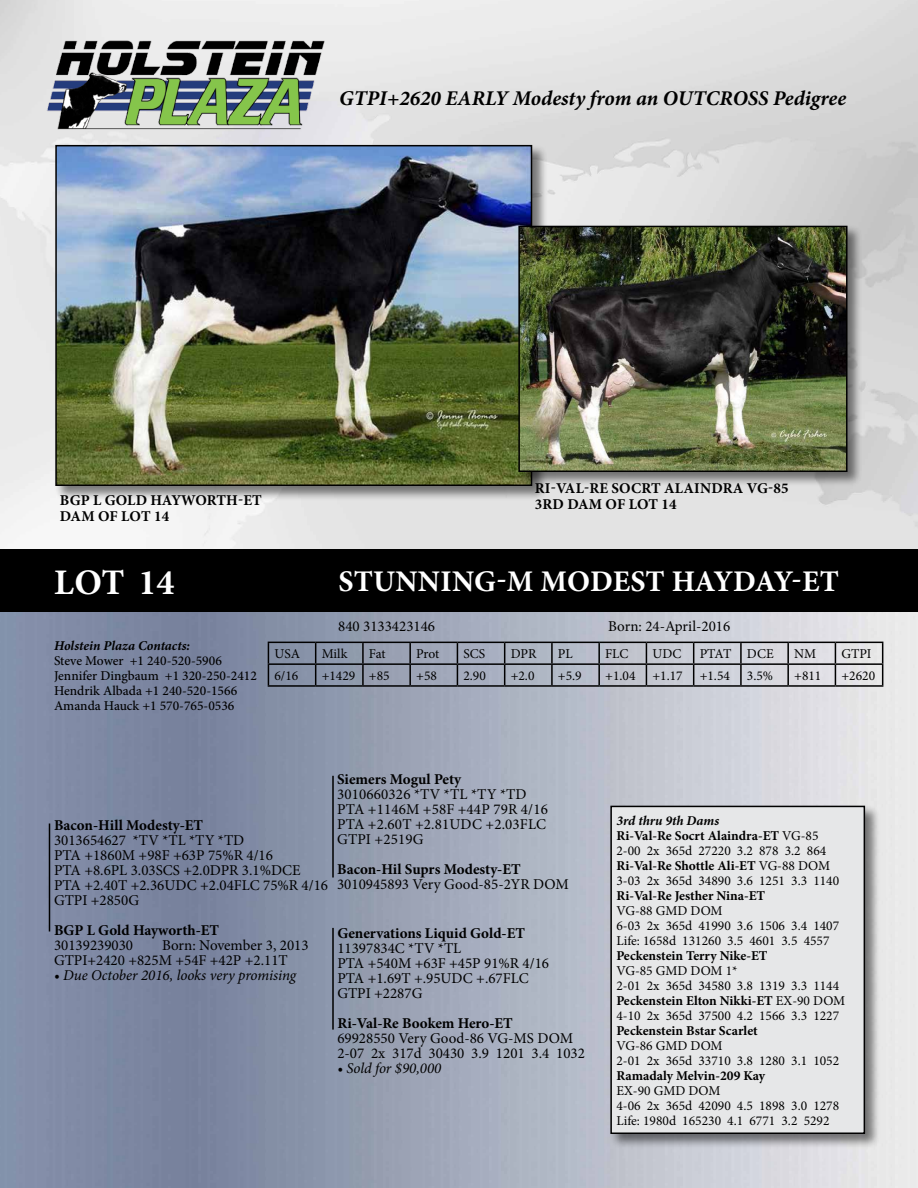
<style>
.page{position:relative;width:918px;height:1188px;background:#fff}
.page>*{position:absolute;margin:0;border:0;box-sizing:border-box;transform-origin:0 0}
.t1{font:700 36px "Minion Pro";color:#fff}
.t2{font:700 30px "Minion Pro";color:#fff}
.t3{font:italic 700 21px "Minion Pro";color:#000}
.t4{font:15px/15px "Minion Pro";color:#000}
.t5{font:700 15px/16.5px "Minion Pro";color:#000}
.t6{font:italic 15px "Minion Pro";letter-spacing:-.005em;color:#000}
.t7{font:13.5px/15px "Minion Pro";color:#000}
.t8{font:500 13.5px/15px "Minion Pro";color:#000}
.t9{font:700 13.5px "Minion Pro";color:#000}
.t10{font:italic 700 13.5px "Minion Pro";color:#000}
.s1{font-weight:700;font-style:italic}
.s2{font-weight:700}
</style>
<div class="page">
<img style="left:0;top:0;width:918px;height:1188px">
<div style="left:0;top:549px;width:918px;height:63px;background:#000"></div>
<img style="left:42px;top:35px;width:290px;height:102px">
<div style="left:54px;top:144px;width:494px;height:357px;background:#000;opacity:.5"></div>
<img style="left:58px;top:148px;width:471px;height:335px">
<div style="left:55px;top:145px;width:477px;height:341px;border:2px solid #000"></div>
<div style="left:517px;top:225px;width:346px;height:262px;background:#000;opacity:.5"></div>
<img style="left:521px;top:229px;width:324px;height:240px">
<div style="left:518px;top:226px;width:330px;height:246px;border:2px solid #000"></div>
<hr style="left:49px;top:824px;width:1px;height:108px;background:#000">
<hr style="left:332px;top:776px;width:2px;height:102px;background:#000">
<hr style="left:332px;top:928px;width:2px;height:102px;background:#000">
<div style="left:609px;top:805px;width:271px;height:344px;background:#000;opacity:.5"></div>
<div style="left:611px;top:806px;width:253px;height:327px;background:#e6e7e8"></div>
<div style="left:610px;top:806px;width:255px;height:328px;border:2px solid #000"></div>
<hr style="left:268px;top:642px;width:48px;height:1px;background:#000">
<hr style="left:316px;top:642px;width:47px;height:1px;background:#000">
<hr style="left:363px;top:642px;width:47px;height:1px;background:#000">
<hr style="left:362px;top:643px;width:2px;height:20px;background:#000">
<hr style="left:410px;top:642px;width:47px;height:1px;background:#000">
<hr style="left:409px;top:643px;width:2px;height:20px;background:#000">
<hr style="left:457px;top:642px;width:48px;height:1px;background:#000">
<hr style="left:505px;top:642px;width:47px;height:1px;background:#000">
<hr style="left:552px;top:642px;width:47px;height:1px;background:#000">
<hr style="left:551px;top:643px;width:2px;height:20px;background:#000">
<hr style="left:599px;top:642px;width:47px;height:1px;background:#000">
<hr style="left:598px;top:643px;width:2px;height:20px;background:#000">
<hr style="left:646px;top:642px;width:48px;height:1px;background:#000">
<hr style="left:694px;top:642px;width:47px;height:1px;background:#000">
<hr style="left:741px;top:642px;width:47px;height:1px;background:#000">
<hr style="left:740px;top:643px;width:2px;height:20px;background:#000">
<hr style="left:788px;top:642px;width:47px;height:1px;background:#000">
<hr style="left:787px;top:643px;width:2px;height:20px;background:#000">
<hr style="left:835px;top:642px;width:48px;height:1px;background:#000">
<hr style="left:268px;top:663px;width:48px;height:2px;background:#000">
<svg style="left:268px;top:643px;width:1px;height:42px"></svg>
<hr style="left:316px;top:663px;width:47px;height:2px;background:#000">
<svg style="left:315px;top:643px;width:1px;height:42px"></svg>
<hr style="left:363px;top:663px;width:47px;height:2px;background:#000">
<hr style="left:362px;top:665px;width:2px;height:20px;background:#000">
<hr style="left:410px;top:663px;width:47px;height:2px;background:#000">
<hr style="left:409px;top:665px;width:2px;height:20px;background:#000">
<hr style="left:457px;top:663px;width:48px;height:2px;background:#000">
<svg style="left:457px;top:643px;width:1px;height:42px"></svg>
<hr style="left:505px;top:663px;width:47px;height:2px;background:#000">
<svg style="left:504px;top:643px;width:1px;height:42px"></svg>
<hr style="left:552px;top:663px;width:47px;height:2px;background:#000">
<hr style="left:551px;top:665px;width:2px;height:20px;background:#000">
<hr style="left:599px;top:663px;width:47px;height:2px;background:#000">
<hr style="left:598px;top:665px;width:2px;height:20px;background:#000">
<hr style="left:646px;top:663px;width:48px;height:2px;background:#000">
<svg style="left:646px;top:643px;width:1px;height:42px"></svg>
<hr style="left:694px;top:663px;width:47px;height:2px;background:#000">
<svg style="left:693px;top:643px;width:1px;height:42px"></svg>
<hr style="left:741px;top:663px;width:47px;height:2px;background:#000">
<hr style="left:740px;top:665px;width:2px;height:20px;background:#000">
<hr style="left:788px;top:663px;width:47px;height:2px;background:#000">
<hr style="left:787px;top:665px;width:2px;height:20px;background:#000">
<hr style="left:835px;top:663px;width:48px;height:2px;background:#000">
<svg style="left:835px;top:643px;width:1px;height:42px"></svg>
<svg style="left:882px;top:643px;width:1px;height:42px"></svg>
<hr style="left:268px;top:685px;width:48px;height:2px;background:#000">
<hr style="left:316px;top:685px;width:47px;height:2px;background:#000">
<hr style="left:363px;top:685px;width:47px;height:2px;background:#000">
<hr style="left:410px;top:685px;width:47px;height:2px;background:#000">
<hr style="left:457px;top:685px;width:48px;height:2px;background:#000">
<hr style="left:505px;top:685px;width:47px;height:2px;background:#000">
<hr style="left:552px;top:685px;width:47px;height:2px;background:#000">
<hr style="left:599px;top:685px;width:47px;height:2px;background:#000">
<hr style="left:646px;top:685px;width:48px;height:2px;background:#000">
<hr style="left:694px;top:685px;width:47px;height:2px;background:#000">
<hr style="left:741px;top:685px;width:47px;height:2px;background:#000">
<hr style="left:788px;top:685px;width:47px;height:2px;background:#000">
<hr style="left:835px;top:685px;width:48px;height:2px;background:#000">
<h3 class="t3" style="left:339px;top:83px;width:509px">GTPI+2620 EARLY Modesty from an OUTCROSS Pedigree</h3>
<p class="t5" style="left:60px;top:492px;width:203px">BGP L GOLD HAYWORTH-ET<br>DAM OF LOT 14</p>
<p class="t5" style="left:535px;top:480px;width:255px">RI-VAL-RE SOCRT ALAINDRA VG-85<br>3RD DAM OF LOT 14</p>
<h1 class="t1" style="left:54px;top:557px;width:122px">LOT 14</h1>
<h2 class="t2" style="left:339px;top:561px;width:502px">STUNNING-M MODEST HAYDAY-ET</h2>
<p class="t10" style="left:54px;top:636px;width:138px">Holstein Plaza Contacts:</p>
<p class="t8" style="left:54px;top:653px;width:204px">Steve Mower +1 240-520-5906<br>Jennifer Dingbaum +1 320-250-2412<br>Hendrik Albada +1 240-520-1566<br>Amanda Hauck +1 570-765-0536</p>
<p class="t4" style="left:338px;top:619px;width:99px">840 3133423146</p>
<p class="t4" style="left:608px;top:619px;width:124px">Born: 24-April-2016</p>
<p class="t7" style="left:274px;top:646px;width:27px">USA</p>
<p class="t7" style="left:322px;top:646px;width:27px">Milk</p>
<p class="t7" style="left:369px;top:646px;width:18px">Fat</p>
<p class="t7" style="left:416px;top:646px;width:25px">Prot</p>
<p class="t7" style="left:463px;top:646px;width:23px">SCS</p>
<p class="t7" style="left:511px;top:646px;width:27px">DPR</p>
<p class="t7" style="left:558px;top:646px;width:16px">PL</p>
<p class="t7" style="left:605px;top:646px;width:25px">FLC</p>
<p class="t7" style="left:652px;top:646px;width:31px">UDC</p>
<p class="t7" style="left:700px;top:646px;width:76px">PTAT DCE</p>
<p class="t7" style="left:794px;top:646px;width:24px">NM</p>
<p class="t7" style="left:841px;top:646px;width:32px">GTPI</p>
<p class="t7" style="left:274px;top:668px;width:25px">6/16</p>
<p class="t7" style="left:322px;top:668px;width:70px">+1429 +85</p>
<p class="t7" style="left:416px;top:668px;width:22px">+58</p>
<p class="t7" style="left:463px;top:668px;width:24px">2.90</p>
<p class="t7" style="left:511px;top:668px;width:25px">+2.0</p>
<p class="t7" style="left:558px;top:668px;width:25px">+5.9</p>
<p class="t7" style="left:605px;top:668px;width:32px">+1.04</p>
<p class="t7" style="left:652px;top:668px;width:32px">+1.17</p>
<p class="t7" style="left:700px;top:668px;width:32px">+1.54</p>
<p class="t7" style="left:747px;top:668px;width:28px">3.5%</p>
<p class="t7" style="left:794px;top:668px;width:29px">+811</p>
<p class="t7" style="left:841px;top:668px;width:35px">+2620</p>
<p class="t5" style="left:54px;top:816px;width:151px">Bacon-Hill Modesty-ET</p>
<p class="t4" style="left:54px;top:832px;width:276px">3013654627 *TV *TL *TY *TD<br>PTA +1860M +98F +63P 75%R 4/16<br>PTA +8.6PL 3.03SCS +2.0DPR 3.1%DCE<br>PTA +2.40T +2.36UDC +2.04FLC 75%R 4/16<br>GTPI +2850G</p>
<p class="t5" style="left:54px;top:921px;width:167px">BGP L Gold Hayworth-ET</p>
<p class="t4" style="left:54px;top:937px;width:81px">30139239030</p>
<p class="t4" style="left:54px;top:937px;width:256px;text-indent:108px">Born: November 3, 2013<br>GTPI+2420 +825M +54F +42P +2.11T</p>
<p class="t6" style="left:54px;top:964px;width:244px">• Due October 2016, looks very promising</p>
<p class="t5" style="left:337px;top:771px;width:125px">Siemers Mogul Pety</p>
<p class="t4" style="left:337px;top:787px;width:212px">3010660326 *TV *TL *TY *TD<br>PTA +1146M +58F +44P 79R 4/16<br>PTA +2.60T +2.81UDC +2.03FLC<br>GTPI +2519G</p>
<p class="t5" style="left:337px;top:861px;width:185px">Bacon-Hil Suprs Modesty-ET</p>
<p class="t4" style="left:337px;top:877px;width:233px">3010945893 Very Good-85-2YR DOM</p>
<p class="t5" style="left:337px;top:925px;width:189px">Genervations Liquid Gold-ET</p>
<p class="t4" style="left:337px;top:941px;width:213px">11397834C *TV *TL<br>PTA +540M +63F +45P 91%R 4/16<br>PTA +1.69T +.95UDC +.67FLC<br>GTPI +2287G</p>
<p class="t5" style="left:337px;top:1015px;width:177px">Ri-Val-Re Bookem Hero-ET</p>
<p class="t4" style="left:337px;top:1031px;width:249px">69928550 Very Good-86 VG-MS DOM<br>2-07 2x 317d 30430 3.9 1201 3.4 1032</p>
<p class="t6" style="left:337px;top:1058px;width:106px">• Sold for $90,000</p>
<p class="t7" style="left:616px;top:813px;width:224px"><span class="s1">3rd thru 9th Dams<br></span><span class="s2">Ri-Val-Re Socrt Alaindra-ET</span> VG-85<br>2-00 2x 365d 27220 3.2 878 3.2 864<br><span class="s2">Ri-Val-Re Shottle Ali-ET</span> VG-88 DOM<br>3-03 2x 365d 34890 3.6 1251 3.3 1140</p>
<p class="t9" style="left:616px;top:886px;width:150px">Ri-Val-Re Jesther Nina-ET</p>
<p class="t7" style="left:616px;top:903px;width:224px">VG-88 GMD DOM<br>6-03 2x 365d 41990 3.6 1506 3.4 1407<br>Life: 1658d 131260 3.5 4601 3.5 4557</p>
<p class="t9" style="left:616px;top:946px;width:153px">Peckenstein Terry Nike-ET</p>
<p class="t7" style="left:616px;top:963px;width:230px">VG-85 GMD DOM 1*<br>2-01 2x 365d 34580 3.8 1319 3.3 1144<br><span class="s2">Peckenstein Elton Nikki-ET</span> EX-90 DOM<br>4-10 2x 365d 37500 4.2 1566 3.3 1227</p>
<p class="t9" style="left:616px;top:1021px;width:143px">Peckenstein Bstar Scarlet</p>
<p class="t7" style="left:616px;top:1038px;width:224px">VG-86 GMD DOM<br>2-01 2x 365d 33710 3.8 1280 3.1 1052</p>
<p class="t9" style="left:616px;top:1066px;width:150px">Ramadaly Melvin-209 Kay</p>
<p class="t7" style="left:616px;top:1083px;width:224px">EX-90 GMD DOM<br>4-06 2x 365d 42090 4.5 1898 3.0 1278<br>Life: 1980d 165230 4.1 6771 3.2 5292</p>
</div>
